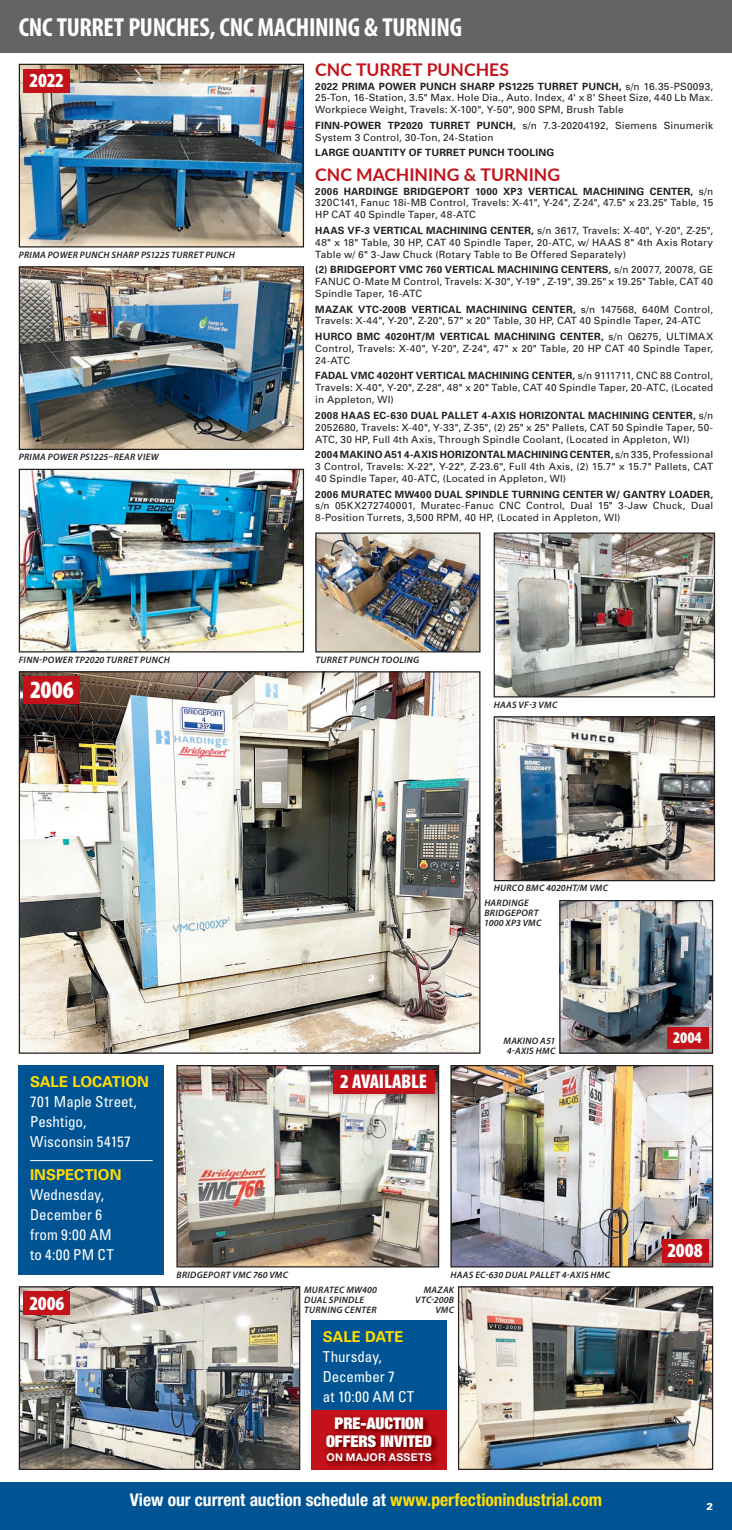
<style>
.page{position:relative;width:732px;height:1530px;background:#fff}
.page>*{position:absolute;margin:0;border:0;box-sizing:border-box;transform-origin:0 0}
.t1{font:700 condensed 26.25px "Myriad Pro";letter-spacing:-.01em;color:#fff}
.t2{font:900 condensed 25px "Myriad Pro";color:#fff}
.t3{font:900 condensed 20px "Myriad Pro";letter-spacing:-.015em;color:#fff}
.t4{font:700 condensed 17.5px "Helvetica Neue";color:#fff}
.t5{font:700 17.5px "Lato";color:#c4121a}
.t6{font:900 condensed 16.25px "Myriad Pro";color:#fff}
.t7{font:900 condensed 16.12px/17.4px "Helvetica Neue LT Std";letter-spacing:-.005em;color:#fff;text-align:center}
.t8{font:condensed 15px/20px "Univers";color:#fff}
.t9{font:700 15px "Univers";color:#ffdc01}
.t10{font:700 10.75px "Helvetica Neue LT Std";letter-spacing:.02em;color:#fff}
.t11{font:10px/11.9px "Univers";letter-spacing:.015em;color:#231f20;text-align:justify}
.t12{font:700 10px "Univers";letter-spacing:.02em;color:#231f20}
.t13{font:900 10px "Univers";color:#fff}
.t14{font:italic 600 9.38px/10px "Myriad Pro";letter-spacing:.03em;color:#231f20}
.s1{font-weight:700}
.s2{color:#ffdc01}
</style>
<div class="page">
<img style="left:21px;top:1288px;width:277px;height:180px">
<div style="left:19px;top:1286px;width:281px;height:184px;border:1px solid #231f20"></div>
<img style="left:460px;top:1288px;width:250px;height:180px">
<div style="left:458px;top:1286px;width:254px;height:184px;border:1px solid #231f20"></div>
<div style="left:0;top:0;width:731px;height:52px;background:#646464"></div>
<div style="left:0;top:1482px;width:731px;height:48px;background:#015494"></div>
<img style="left:452px;top:1067px;width:258px;height:199px">
<div style="left:450px;top:1065px;width:262px;height:203px;border:1px solid #231f20"></div>
<img style="left:495px;top:718px;width:217px;height:161px">
<div style="left:493px;top:716px;width:221px;height:165px;border:1px solid #231f20"></div>
<img style="left:495px;top:534px;width:217px;height:162px">
<div style="left:493px;top:532px;width:221px;height:166px;border:1px solid #231f20"></div>
<div style="left:661px;top:1239px;width:47px;height:23px;background:#c4121a"></div>
<div style="left:24px;top:1291px;width:46px;height:24px;background:#c4121a"></div>
<img style="left:21px;top:471px;width:281px;height:179px">
<div style="left:19px;top:469px;width:285px;height:183px;border:1px solid #231f20"></div>
<img style="left:21px;top:268px;width:281px;height:180px">
<div style="left:19px;top:266px;width:285px;height:184px;border:1px solid #231f20"></div>
<img style="left:21px;top:66px;width:281px;height:180px">
<div style="left:19px;top:64px;width:285px;height:184px;border:1px solid #231f20"></div>
<div style="left:24px;top:69px;width:46px;height:23px;background:#c4121a"></div>
<img style="left:178px;top:1067px;width:259px;height:199px">
<div style="left:176px;top:1065px;width:263px;height:203px;border:1px solid #231f20"></div>
<div style="left:332px;top:1070px;width:102px;height:24px;background:#c4121a"></div>
<img style="left:317px;top:534px;width:161px;height:116px">
<div style="left:315px;top:532px;width:165px;height:120px;border:1px solid #231f20"></div>
<img style="left:561px;top:902px;width:149px;height:150px">
<div style="left:559px;top:900px;width:153px;height:154px;border:1px solid #231f20"></div>
<div style="left:666px;top:1028px;width:41px;height:21px;background:#c4121a"></div>
<img style="left:21px;top:673px;width:457px;height:379px">
<div style="left:24px;top:676px;width:56px;height:28px;background:#c4121a"></div>
<div style="left:19px;top:1065px;width:145px;height:210px;background:#015494"></div>
<hr style="left:30px;top:1160px;width:122px;height:1px;background:#fff">
<div style="left:311px;top:1320px;width:135px;height:91px;background:#015494"></div>
<div style="left:311px;top:1410px;width:135px;height:60px;background:#c4121a"></div>
<img style="left:325px;top:1416px;width:113px;height:51px">
<h1 class="t1" style="left:19px;top:12px;width:444px">CNC TURRET PUNCHES, CNC MACHINING &amp; TURNING</h1>
<h3 class="t3" style="left:30px;top:69px;width:36px">2022</h3>
<p class="t14" style="left:19px;top:249px;width:217px">PRIMA POWER PUNCH SHARP PS1225 TURRET PUNCH</p>
<p class="t14" style="left:19px;top:452px;width:141px">PRIMA POWER PS1225–REAR VIEW</p>
<p class="t14" style="left:19px;top:654px;width:152px">FINN-POWER TP2020 TURRET PUNCH</p>
<h2 class="t2" style="left:30px;top:675px;width:45px">2006</h2>
<h3 class="t5" style="left:315px;top:59px;width:195px">CNC TURRET PUNCHES</h3>
<p class="t11" style="left:315px;top:81px;width:399px"><span class="s1">2022 PRIMA POWER PUNCH SHARP PS1225 TURRET PUNCH,</span> s/n 16.35-PS0093, 25-Ton, 16-Station, 3.5" Max. Hole Dia., Auto. Index, 4' x 8' Sheet Size, 440 Lb Max.<br>Workpiece Weight, Travels: X-100", Y-50", 900 SPM, Brush Table</p>
<p class="t11" style="left:315px;top:120px;width:399px"><span class="s1">FINN-POWER TP2020 TURRET PUNCH,</span> s/n 7.3-20204192, Siemens Sinumerik<br>System 3 Control, 30-Ton, 24-Station</p>
<p class="t12" style="left:315px;top:149px;width:240px">LARGE QUANTITY OF TURRET PUNCH TOOLING</p>
<h3 class="t5" style="left:315px;top:164px;width:246px">CNC MACHINING &amp; TURNING</h3>
<p class="t11" style="left:315px;top:186px;width:399px"><span class="s1">2006 HARDINGE BRIDGEPORT 1000 XP3 VERTICAL MACHINING CENTER,</span> s/n 320C141, Fanuc 18i-MB Control, Travels: X-41", Y-24", Z-24", 47.5" x 23.25" Table, 15<br>HP CAT 40 Spindle Taper, 48-ATC</p>
<p class="t11" style="left:315px;top:225px;width:399px"><span class="s1">HAAS VF-3 VERTICAL MACHINING CENTER,</span> s/n 3617, Travels: X-40", Y-20", Z-25", 48" x 18" Table, 30 HP, CAT 40 Spindle Taper, 20-ATC, w/ HAAS 8" 4th Axis Rotary Table w/ 6" 3-Jaw Chuck (Rotary Table to Be Offered Separately)</p>
<p class="t11" style="left:315px;top:265px;width:399px"><span class="s1">(2) BRIDGEPORT VMC 760 VERTICAL MACHINING CENTERS,</span> s/n 20077, 20078, GE FANUC O-Mate M Control, Travels: X-30", Y-19" , Z-19", 39.25" x 19.25" Table, CAT 40<br>Spindle Taper, 16-ATC</p>
<p class="t11" style="left:315px;top:304px;width:399px"><span class="s1">MAZAK VTC-200B VERTICAL MACHINING CENTER,</span> s/n 147568, 640M Control,<br>Travels: X-44", Y-20", Z-20", 57" x 20" Table, 30 HP, CAT 40 Spindle Taper, 24-ATC</p>
<p class="t11" style="left:315px;top:331px;width:399px"><span class="s1">HURCO BMC 4020HT/M VERTICAL MACHINING CENTER,</span> s/n Q6275, ULTIMAX Control, Travels: X-40", Y-20", Z-24", 47" x 20" Table, 20 HP CAT 40 Spindle Taper, 24-ATC</p>
<p class="t11" style="left:315px;top:371px;width:399px"><span class="s1">FADAL VMC 4020HT VERTICAL MACHINING CENTER,</span> s/n 9111711, CNC 88 Control, Travels: X-40", Y-20", Z-28", 48" x 20" Table, CAT 40 Spindle Taper, 20-ATC, (Located in Appleton, WI)</p>
<p class="t11" style="left:315px;top:410px;width:399px"><span class="s1">2008 HAAS EC-630 DUAL PALLET 4-AXIS HORIZONTAL MACHINING CENTER,</span> s/n 2052680, Travels: X-40", Y-33", Z-35", (2) 25" x 25" Pallets, CAT 50 Spindle Taper, 50- ATC, 30 HP, Full 4th Axis, Through Spindle Coolant, (Located in Appleton, WI)</p>
<p class="t11" style="left:315px;top:450px;width:399px"><span class="s1">2004 MAKINO A51 4-AXIS HORIZONTAL MACHINING CENTER,</span> s/n 335, Professional 3 Control, Travels: X-22", Y-22", Z-23.6", Full 4th Axis, (2) 15.7" x 15.7" Pallets, CAT 40 Spindle Taper, 40-ATC, (Located in Appleton, WI)</p>
<p class="t12" style="left:315px;top:490px;width:399px">2006 MURATEC MW400 DUAL SPINDLE TURNING CENTER W/ GANTRY LOADER,</p>
<p class="t11" style="left:315px;top:501px;width:399px">s/n 05KX272740001, Muratec-Fanuc CNC Control, Dual 15" 3-Jaw Chuck, Dual<br>8-Position Turrets, 3,500 RPM, 40 HP, (Located in Appleton, WI)</p>
<p class="t14" style="left:315px;top:654px;width:105px">TURRET PUNCH TOOLING</p>
<p class="t14" style="left:493px;top:699px;width:65px">HAAS VF-3 VMC</p>
<h3 class="t9" style="left:30px;top:1076px;width:120px">SALE LOCATION</h3>
<h3 class="t8" style="left:30px;top:1093px;width:108px">701 Maple Street,<br>Peshtigo,<br>Wisconsin 54157</h3>
<h3 class="t9" style="left:30px;top:1169px;width:93px">INSPECTION</h3>
<h3 class="t8" style="left:30px;top:1185px;width:85px">Wednesday,<br>December 6 from 9:00 AM to 4:00 PM CT</h3>
<p class="t14" style="left:176px;top:1269px;width:113px">BRIDGEPORT VMC 760 VMC</p>
<h3 class="t3" style="left:340px;top:1070px;width:88px">2 AVAILABLE</h3>
<p class="t14" style="left:493px;top:883px;width:116px">HURCO BMC 4020HT/M VMC</p>
<p class="t14" style="left:484px;top:898px;width:59px">HARDINGE<br>BRIDGEPORT<br>1000 XP3 VMC</p>
<p class="t14" style="left:503px;top:1036px;width:53px;text-align:center">MAKINO A51<br>4-AXIS HMC</p>
<h3 class="t6" style="left:673px;top:1028px;width:30px">2004</h3>
<p class="t14" style="left:450px;top:1269px;width:161px">HAAS EC-630 DUAL PALLET 4-AXIS HMC</p>
<h3 class="t3" style="left:667px;top:1239px;width:37px">2008</h3>
<p class="t14" style="left:304px;top:1284px;width:74px">MURATEC MW400<br>DUAL SPINDLE<br>TURNING CENTER</p>
<p class="t14" style="left:415px;top:1284px;width:40px;text-align:right">MAZAK<br>VTC-200B</p>
<h3 class="t3" style="left:29px;top:1291px;width:37px">2006</h3>
<p class="t14" style="left:435px;top:1304px;width:20px">VMC</p>
<h3 class="t9" style="left:322px;top:1331px;width:82px">SALE DATE</h3>
<h3 class="t8" style="left:322px;top:1348px;width:93px">Thursday,<br>December 7<br>at 10:00 AM CT</h3>
<h3 class="t7" style="left:326px;top:1415px;width:108px">PRE-AUCTION<br>OFFERS INVITED</h3>
<p class="t10" style="left:326px;top:1451px;width:107px">ON MAJOR ASSETS</p>
<h3 class="t4" style="left:130px;top:1494px;width:473px">View our current auction schedule at <span class="s2">www.perfectionindustrial.com</span></h3>
<p class="t13" style="left:706px;top:1500px;width:8px">2</p>
</div>
